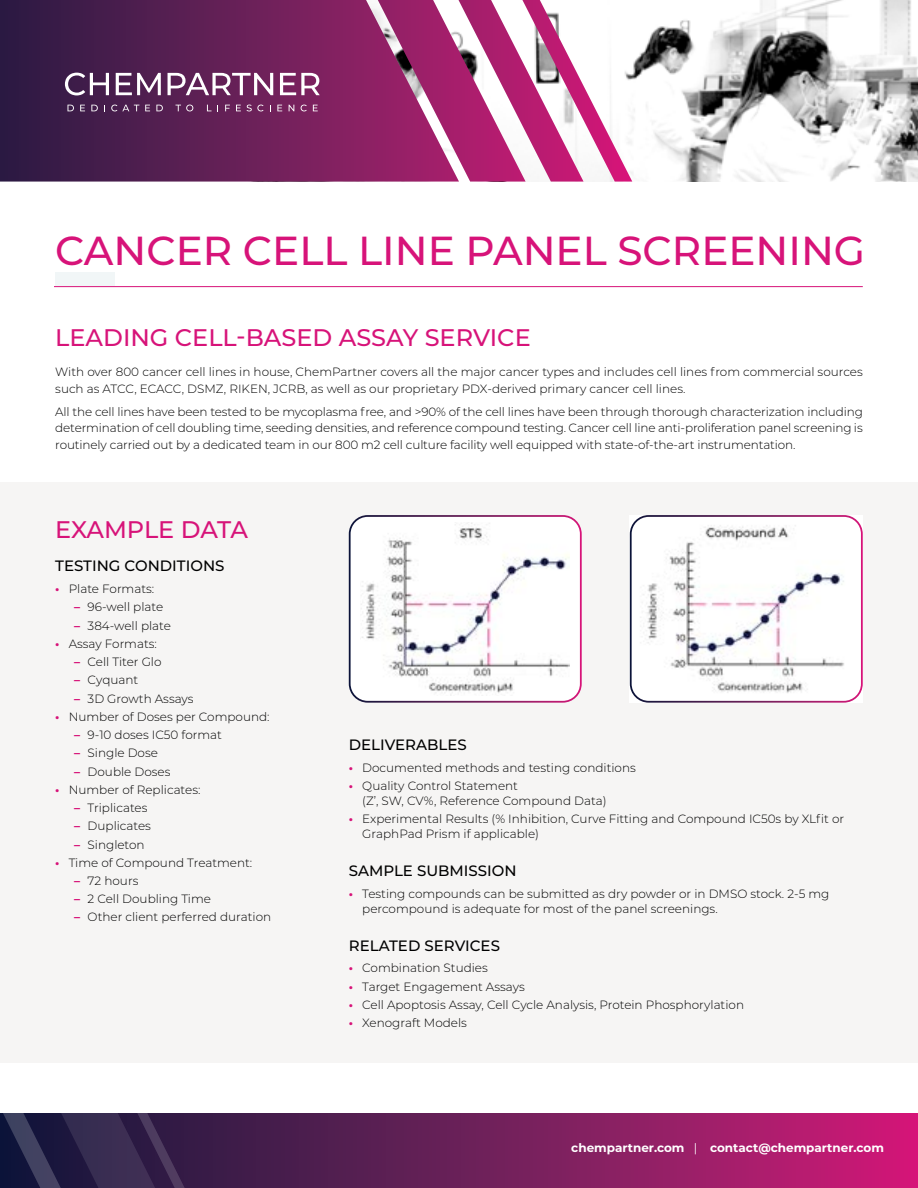
<style>
.page{position:relative;width:918px;height:1188px;background:#fff}
.page>*{position:absolute;margin:0;border:0;box-sizing:border-box;transform-origin:0 0}
.t1{font:500 40.5px "Montserrat";color:#d71379}
.t2{font:500 24px "Montserrat";color:#d71379}
.t3{font:500 15px "Montserrat";color:#000}
.t4{font:300 12px/15px "Montserrat";color:#000}
.t5{font:700 12px "Montserrat";color:#fff}
.s1{font-weight:700;color:#d71379}
.s2{font-weight:400}
</style>
<div class="page">
<svg style="left:269px;top:1113px;width:649px;height:75px;background:#881e61"></svg>
<svg style="left:0;top:1113px;width:14px;height:75px"></svg>
<svg style="left:14px;top:1113px;width:255px;height:75px;background:#34224a"></svg>
<img style="left:632px;top:0;width:286px;height:182px">
<svg style="left:0;top:0;width:378px;height:182px;background:#5b1f54"></svg>
<svg style="left:65px;top:73px;width:44px;height:22px"></svg>
<svg style="left:116px;top:73px;width:45px;height:22px"></svg>
<svg style="left:168px;top:73px;width:105px;height:22px"></svg>
<svg style="left:280px;top:73px;width:40px;height:22px"></svg>
<svg style="left:68px;top:105px;width:6px;height:6px"></svg>
<svg style="left:80px;top:105px;width:5px;height:6px"></svg>
<svg style="left:91px;top:105px;width:7px;height:6px"></svg>
<svg style="left:111px;top:105px;width:28px;height:6px"></svg>
<svg style="left:145px;top:105px;width:5px;height:6px"></svg>
<svg style="left:156px;top:105px;width:7px;height:6px"></svg>
<svg style="left:175px;top:105px;width:18px;height:6px"></svg>
<svg style="left:207px;top:105px;width:11px;height:6px"></svg>
<svg style="left:225px;top:105px;width:5px;height:6px"></svg>
<svg style="left:236px;top:105px;width:5px;height:6px"></svg>
<svg style="left:247px;top:105px;width:17px;height:6px"></svg>
<svg style="left:277px;top:105px;width:5px;height:6px"></svg>
<svg style="left:289px;top:105px;width:5px;height:6px"></svg>
<svg style="left:301px;top:105px;width:6px;height:6px"></svg>
<svg style="left:313px;top:105px;width:5px;height:6px"></svg>
<svg style="left:378px;top:0;width:254px;height:182px"></svg>
<hr style="left:54px;top:286px;width:809px;height:1px;background:#d71379">
<div style="left:0;top:482px;width:918px;height:581px;background:#f6f5f4"></div>
<div style="left:350px;top:516px;width:231px;height:186px;background:#fff;border-radius:18px"></div>
<div style="left:349px;top:515px;width:233px;height:188px;border:2px solid #fff;border-radius:18px"></div>
<img style="left:361px;top:523px;width:208px;height:173px">
<img style="left:630px;top:515px;width:231px;height:188px">
<div style="left:630px;top:515px;width:233px;height:188px;border:2px solid #fff;border-radius:18px"></div>
<div style="left:55px;top:272px;width:59px;height:14px;background:#f1f6f7"></div>
<h1 class="t1" style="left:55px;top:222px;width:811px">CANCER CELL LINE PANEL SCREENING</h1>
<h2 class="t2" style="left:55px;top:321px;width:477px">LEADING CELL-BASED ASSAY SERVICE</h2>
<p class="t4" style="left:55px;top:363px;width:809px;line-height:16.5px">With over 800 cancer cell lines in house, ChemPartner covers all the major cancer types and includes cell lines from commercial sources such as ATCC, ECACC, DSMZ, RIKEN, JCRB, as well as our proprietary PDX-derived primary cancer cell lines.</p>
<p class="t4" style="left:55px;top:403px;width:809px;line-height:16.5px;text-align:justify">All the cell lines have been tested to be mycoplasma free, and &gt;90% of the cell lines have been through thorough characterization including determination of cell doubling time, seeding densities, and reference compound testing. Cancer cell line anti-proliferation panel screening is routinely carried out by a dedicated team in our 800 m2 cell culture facility well equipped with state-of-the-art instrumentation.</p>
<h2 class="t2" style="left:55px;top:513px;width:194px">EXAMPLE DATA</h2>
<p class="t3" style="left:55px;top:556px;width:171px">TESTING CONDITIONS</p>
<p class="t4" style="left:55px;top:581px;width:101px"><span class="s1">•</span> Plate Formats:</p>
<p class="t4" style="left:74px;top:599px;width:91px"><span class="s1">–</span> 96-well plate</p>
<p class="t4" style="left:74px;top:618px;width:98px"><span class="s1">–</span> 384-well plate</p>
<p class="t4" style="left:55px;top:636px;width:103px"><span class="s1">•</span> Assay Formats:</p>
<p class="t4" style="left:74px;top:654px;width:89px"><span class="s1">–</span> Cell Titer Glo</p>
<p class="t4" style="left:74px;top:672px;width:66px"><span class="s1">–</span> Cyquant</p>
<p class="t4" style="left:74px;top:690px;width:121px"><span class="s1">–</span> 3D Growth Assays</p>
<p class="t4" style="left:55px;top:709px;width:216px"><span class="s1">•</span> Number of Doses per Compound:</p>
<p class="t4" style="left:74px;top:727px;width:149px"><span class="s1">–</span> 9-10 doses IC50 format</p>
<p class="t4" style="left:74px;top:745px;width:85px"><span class="s1">–</span> Single Dose</p>
<p class="t4" style="left:74px;top:763px;width:98px"><span class="s1">–</span> Double Doses</p>
<p class="t4" style="left:55px;top:782px;width:147px"><span class="s1">•</span> Number of Replicates:</p>
<p class="t4" style="left:74px;top:800px;width:75px"><span class="s1">–</span> Triplicates</p>
<p class="t4" style="left:74px;top:818px;width:78px"><span class="s1">–</span> Duplicates</p>
<p class="t4" style="left:74px;top:836px;width:72px"><span class="s1">–</span> Singleton</p>
<p class="t4" style="left:55px;top:855px;width:199px"><span class="s1">•</span> Time of Compound Treatment:</p>
<p class="t4" style="left:74px;top:873px;width:66px"><span class="s1">–</span> 72 hours</p>
<p class="t4" style="left:74px;top:891px;width:138px"><span class="s1">–</span> 2 Cell Doubling Time</p>
<p class="t4" style="left:74px;top:909px;width:199px"><span class="s1">–</span> Other client perferred duration</p>
<p class="t3" style="left:349px;top:734px;width:119px">DELIVERABLES</p>
<p class="t4" style="left:349px;top:760px;width:289px"><span class="s1">•</span> Documented methods and testing conditions</p>
<p class="t4" style="left:362px;top:778px;width:246px;text-indent:-14px"><span class="s1">•</span> Quality Control Statement<br>(Z’, SW, CV%, Reference Compound Data)</p>
<p class="t4" style="left:362px;top:811px;width:483px;text-indent:-14px"><span class="s1">•</span> Experimental Results (% Inhibition, Curve Fitting and Compound IC50s by XLfit or<br>GraphPad Prism if applicable)</p>
<p class="t3" style="left:349px;top:860px;width:169px">SAMPLE SUBMISSION</p>
<p class="t4" style="left:362px;top:886px;width:469px;text-indent:-14px"><span class="s1">•</span> Testing compounds can be submitted as dry powder or in DMSO stock. 2-5 mg percompound is adequate for most of the panel screenings.</p>
<p class="t3" style="left:349px;top:935px;width:153px">RELATED SERVICES</p>
<p class="t4" style="left:349px;top:960px;width:141px"><span class="s1">•</span> Combination Studies</p>
<p class="t4" style="left:349px;top:979px;width:177px"><span class="s1">•</span> Target Engagement Assays</p>
<p class="t4" style="left:349px;top:997px;width:397px"><span class="s1">•</span> Cell Apoptosis Assay, Cell Cycle Analysis, Protein Phosphorylation</p>
<p class="t4" style="left:349px;top:1015px;width:120px"><span class="s1">•</span> Xenograft Models</p>
<p class="t5" style="left:571px;top:1139px;width:314px">chempartner.com <span class="s2">|</span> contact@chempartner.com</p>
</div>
